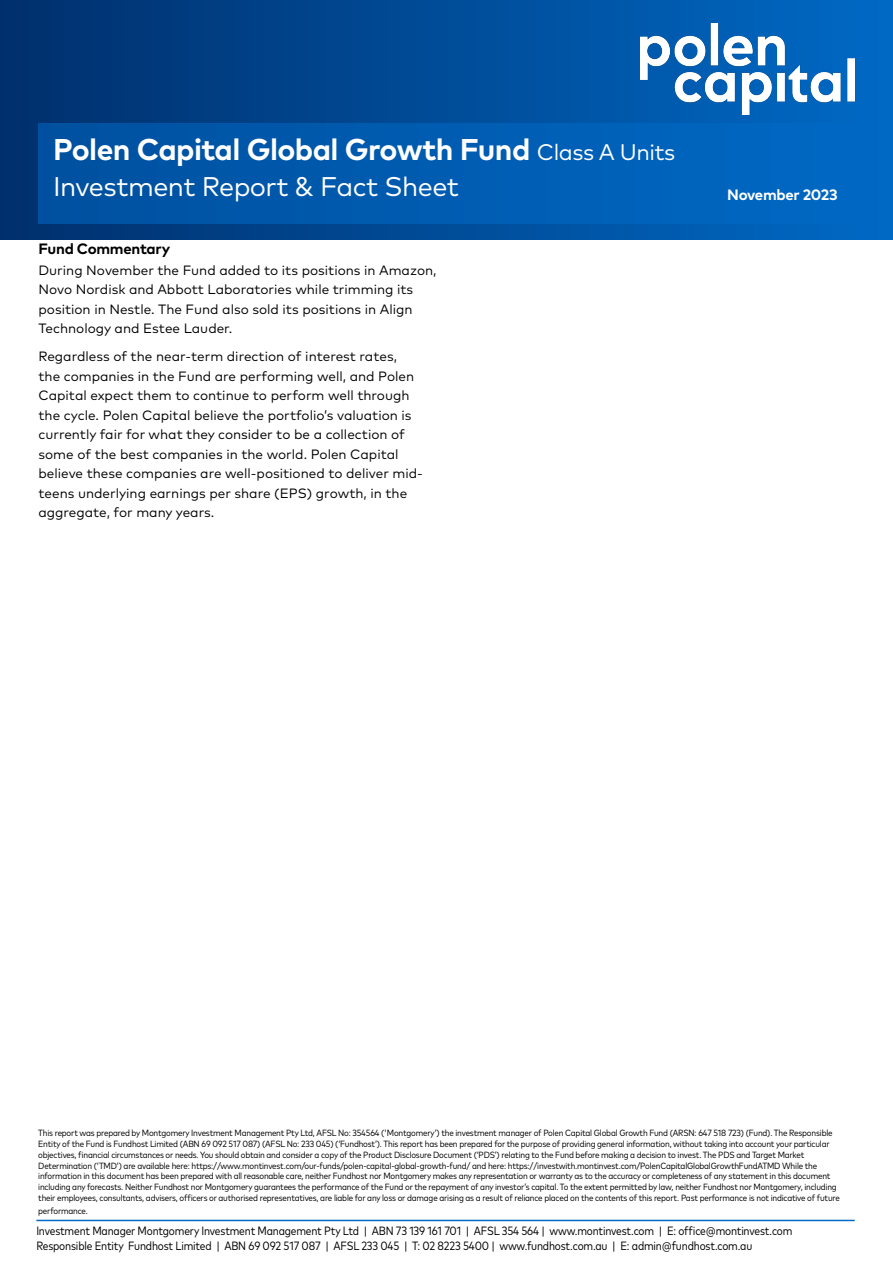
<style>
.page{position:relative;width:893px;height:1263px;background:#fff}
.page>*{position:absolute;margin:0;border:0;box-sizing:border-box;transform-origin:0 0}
.t1{font:700 30px "Mark OT";letter-spacing:-.02em;color:#fff}
.t2{font:27px "Mark OT";letter-spacing:-.02em;color:#fff}
.t3{font:700 15px "Mark OT";letter-spacing:-.02em;color:#000}
.t4{font:700 15px "Mark OT";letter-spacing:-.02em;color:#fff}
.t5{font:13.5px/19.5px "Mark OT";color:#000}
.t6{font:condensed 12px/15px "Mark OT";letter-spacing:-.015em;color:#000;scale:.96 1}
.t7{font:condensed 9px/10.8px "Mark OT";letter-spacing:-.02em;color:#000}
.s1{font-weight:400;font-size:22.5px}
</style>
<div class="page">
<div style="left:0;top:0;width:893px;height:239px;background:linear-gradient(to right,#002f6c,#016ac5)"></div>
<img style="left:641px;top:23px;width:214px;height:91px">
<div style="left:38px;top:123px;width:817px;height:101px;background:linear-gradient(to right,#00509f,#0068c3)"></div>
<hr style="left:36px;top:1220px;width:819px;height:1px;background:#006ac6">
<h1 class="t1" style="left:53px;top:130px;width:624px">Polen Capital Global Growth Fund <span class="s1">Class A Units</span></h1>
<h2 class="t2" style="left:53px;top:170px;width:408px">Investment Report &amp; Fact Sheet</h2>
<h3 class="t3" style="left:38px;top:239px;width:133px">Fund Commentary</h3>
<h3 class="t5" style="left:38px;top:260px;width:400px">During November the Fund added to its positions in Amazon, Novo Nordisk and Abbott Laboratories while trimming its position in Nestle. The Fund also sold its positions in Align Technology and Estee Lauder.</h3>
<p class="t5" style="left:38px;top:347px;width:386px">Regardless of the near-term direction of interest rates,<br>the companies in the Fund are performing well, and Polen Capital expect them to continue to perform well through the cycle. Polen Capital believe the portfolio’s valuation is currently fair for what they consider to be a collection of some of the best companies in the world. Polen Capital believe these companies are well-positioned to deliver mid&shy;teens underlying earnings per share (EPS) growth, in the aggregate, for many years.</p>
<h3 class="t4" style="left:727px;top:185px;width:112px">November 2023</h3>
<p class="t7" style="left:38px;top:1127px;width:803px">This report was prepared by Montgomery Investment Management Pty Ltd, AFSL No: 354564 ('Montgomery’) the investment manager of Polen Capital Global Growth Fund (ARSN: 647 518 723) (Fund). The Responsible Entity of the Fund is Fundhost Limited (ABN 69 092 517 087) (AFSL No: 233 045) (‘Fundhost’). This report has been prepared for the purpose of providing general information, without taking into account your particular objectives, financial circumstances or needs. You should obtain and consider a copy of the Product Disclosure Document (‘PDS’) relating to the Fund before making a decision to invest. The PDS and Target Market Determination (‘TMD’) are available here: https://www.montinvest.com/our-funds/polen-capital-global-growth-fund/ and here: https://investwith.montinvest.com/PolenCapitalGlobalGrowthFundATMD While the information in this document has been prepared with all reasonable care, neither Fundhost nor Montgomery makes any representation or warranty as to the accuracy or completeness of any statement in this document including any forecasts. Neither Fundhost nor Montgomery guarantees the performance of the Fund or the repayment of any investor’s capital. To the extent permitted by law, neither Fundhost nor Montgomery, including their employees, consultants, advisers, officers or authorised representatives, are liable for any loss or damage arising as a result of reliance placed on the contents of this report. Past performance is not indicative of future</p>
<p class="t7" style="left:38px;top:1206px;width:51px">performance.</p>
<p class="t6" style="left:36px;top:1224px;width:789px">Investment Manager Montgomery Investment Management Pty Ltd | ABN 73 139 161 701 | AFSL 354 564 | www.montinvest.com | E: office@montinvest.com<br>Responsible Entity Fundhost Limited | ABN 69 092 517 087 | AFSL 233 045 | T: 02 8223 5400 | www.fundhost.com.au | E: admin@fundhost.com.au</p>
</div>
